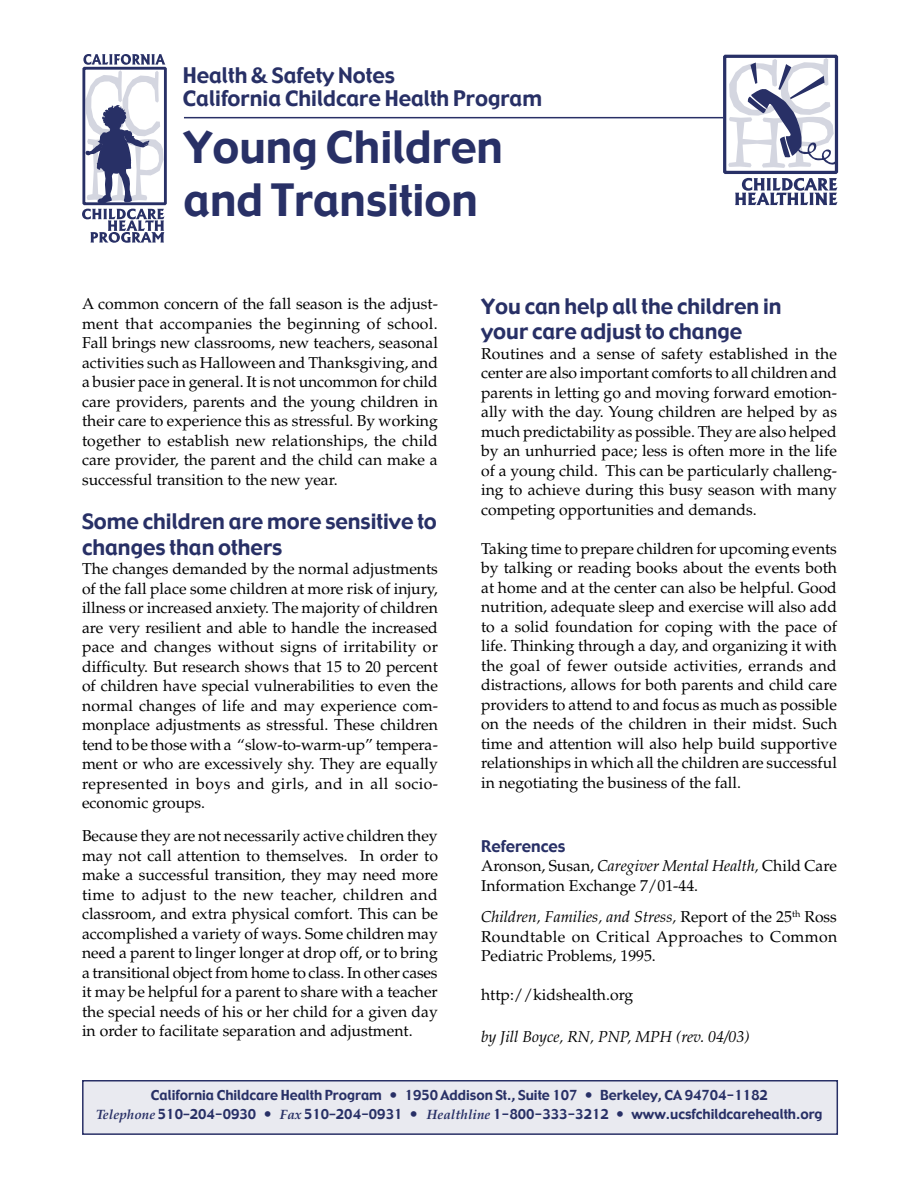
<style>
.page{position:relative;width:918px;height:1188px;background:#fff}
.page>*{position:absolute;margin:0;border:0;box-sizing:border-box;transform-origin:0 0}
.t1{font:43.5px "Gadget";color:#283066}
.Subhead{font:21px/25.2px "Gadget";color:#283066}
.Body_Text{font:15.75px/19.5px "Palatino";color:#000;text-align:justify}
.Body_Text-2{font:italic 15.75px "Palatino";color:#000}
.Subhead-2{font:15.75px "Gadget";color:#283066}
.t2{font:13.5px "Gadget";color:#283066}
.s1{font-style:italic}
.s2{font-family:"Palatino";font-weight:700;font-style:italic}
</style>
<div class="page">
<hr style="left:184px;top:117px;width:539px;height:1px;background:#283066">
<div style="left:82px;top:67px;width:85px;height:138px;border:3px solid #283066"></div>
<svg style="left:82px;top:209px;width:82px;height:34px"></svg>
<svg style="left:83px;top:54px;width:82px;height:149px"></svg>
<svg style="left:735px;top:178px;width:103px;height:27px"></svg>
<div style="left:723px;top:55px;width:115px;height:119px;border:3px solid #283066"></div>
<svg style="left:728px;top:58px;width:107px;height:110px"></svg>
<div style="left:83px;top:1081px;width:754px;height:53px;background:#e9eaf0"></div>
<div style="left:82px;top:1080px;width:756px;height:55px;border:2px solid #283066"></div>
<p class="Subhead" style="left:183px;top:64px;width:214px">Health &amp; Safety Notes</p>
<p class="Subhead" style="left:183px;top:86px;width:361px">California Childcare Health Program</p>
<p class="t1" style="left:184px;top:119px;width:321px">Young Children</p>
<p class="t1" style="left:184px;top:172px;width:296px">and Transition</p>
<p class="Body_Text" style="left:82px;top:294px;width:358px">A common concern of the fall season is the adjust&shy;ment that accompanies the beginning of school.<br>Fall brings new classrooms, new teachers, seasonal activities such as Halloween and Thanksgiving, and a busier pace in general. It is not uncommon for child care providers, parents and the young children in their care to experience this as stressful. By working together to establish new relationships, the child care provider, the parent and the child can make a successful transition to the new year.</p>
<p class="Subhead" style="left:82px;top:510px;width:356px">Some children are more sensitive to changes than others</p>
<p class="Body_Text" style="left:82px;top:559px;width:358px">The changes demanded by the normal adjustments of the fall place some children at more risk of injury, illness or increased anxiety. The majority of children are very resilient and able to handle the increased pace and changes without signs of irritability or difficulty. But research shows that 15 to 20 percent of children have special vulnerabilities to even the normal changes of life and may experience com&shy;monplace adjustments as stressful. These children tend to be those with a “slow-to-warm-up” tempera&shy;ment or who are excessively shy. They are equally represented in boys and girls, and in all socio&shy;economic groups.</p>
<p class="Body_Text" style="left:82px;top:826px;width:357px">Because they are not necessarily active children they may not call attention to themselves. In order to make a successful transition, they may need more time to adjust to the new teacher, children and classroom, and extra physical comfort. This can be accomplished a variety of ways. Some children may need a parent to linger longer at drop off, or to bring a transitional object from home to class. In other cases it may be helpful for a parent to share with a teacher the special needs of his or her child for a given day in order to facilitate separation and adjustment.</p>
<p class="Subhead" style="left:481px;top:295px;width:302px">You can help all the children in your care adjust to change</p>
<p class="Body_Text" style="left:481px;top:344px;width:357px">Routines and a sense of safety established in the center are also important comforts to all children and parents in letting go and moving forward emotion&shy;ally with the day. Young children are helped by as much predictability as possible. They are also helped by an unhurried pace; less is often more in the life of a young child. This can be particularly challeng&shy;ing to achieve during this busy season with many competing opportunities and demands.</p>
<p class="Body_Text" style="left:481px;top:539px;width:358px">Taking time to prepare children for upcoming events by talking or reading books about the events both at home and at the center can also be helpful. Good nutrition, adequate sleep and exercise will also add to a solid foundation for coping with the pace of life. Thinking through a day, and organizing it with the goal of fewer outside activities, errands and distractions, allows for both parents and child care providers to attend to and focus as much as possible on the needs of the children in their midst. Such time and attention will also help build supportive relationships in which all the children are successful in negotiating the business of the fall.</p>
<p class="Subhead-2" style="left:481px;top:836px;width:86px">References</p>
<p class="Body_Text" style="left:481px;top:857px;width:357px">Aronson, Susan, <span class="s1">Caregiver Mental Health,</span> Child Care<br>Information Exchange 7/01-44.</p>
<p class="Body_Text" style="left:481px;top:908px;width:358px"><span class="s1">Children, Families, and Stress,</span> Report of the 25<sup>th</sup> Ross Roundtable on Critical Approaches to Common Pediatric Problems, 1995.</p>
<p class="Body_Text" style="left:481px;top:986px;width:154px">http://kidshealth.org</p>
<p class="Body_Text-2" style="left:481px;top:1028px;width:270px">by Jill Boyce, RN, PNP, MPH (rev. 04/03)</p>
<p class="t2" style="left:151px;top:1086px;width:619px">California Childcare Health Program • 1950 Addison St., Suite 107 • Berkeley, CA 94704-1182</p>
<p class="t2" style="left:96px;top:1105px;width:728px"><span class="s2">Telephone</span> 510–204-0930 • <span class="s2">Fax</span> 510–204-0931 • <span class="s2">Healthline</span> 1-800-333-3212 • www.ucsfchildcarehealth.org</p>
</div>
